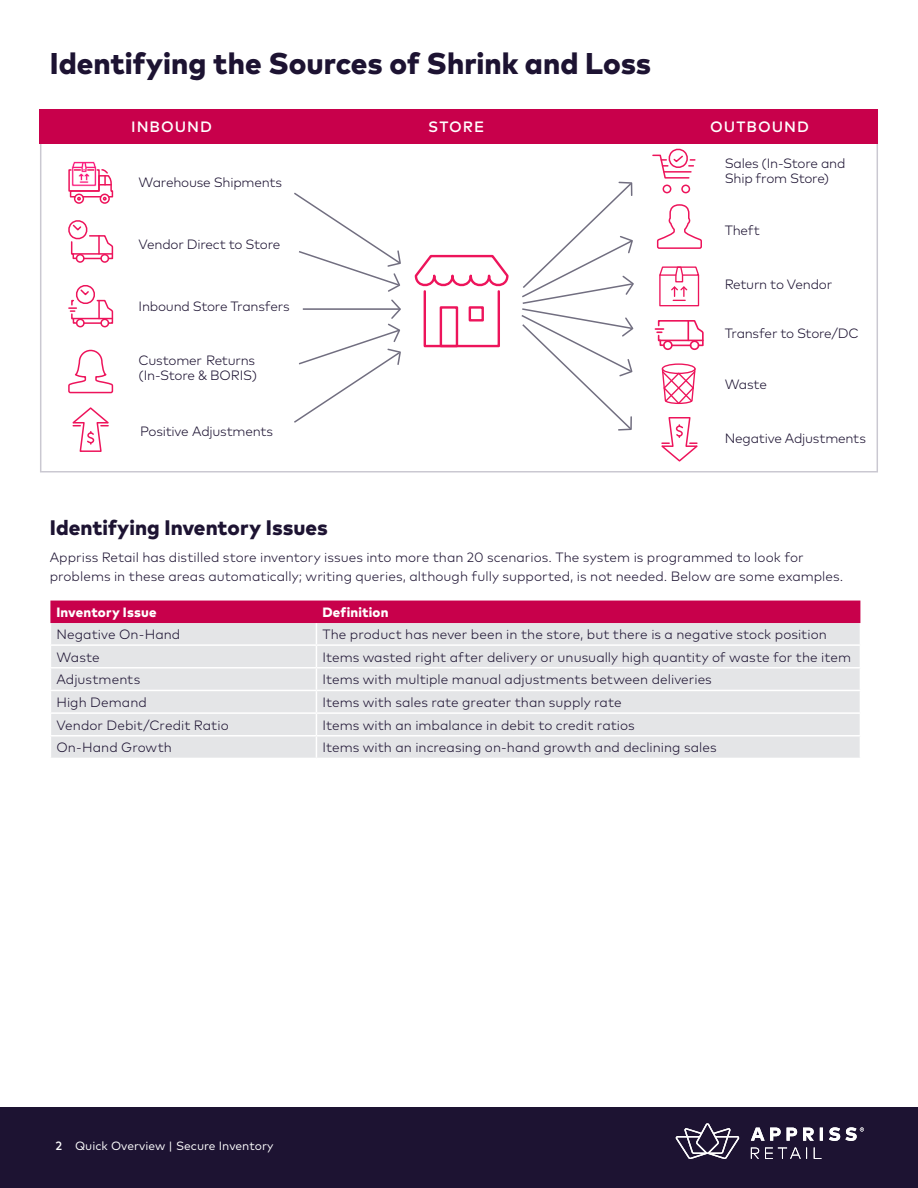
<style>
.page{position:relative;width:918px;height:1188px;background:#fff}
.page>*{position:absolute;margin:0;border:0;box-sizing:border-box;transform-origin:0 0}
.Headline_1{font:800 30px "Mark OT";color:#1d1332}
.Subhead_1{font:800 21px "Mark OT";color:#1d1332}
.Stylistic_Heading{font:500 15px "Mark OT";letter-spacing:.065em;color:#fff}
.Body_1{font:300 13.5px/19.5px "Mark OT";color:#1d1332}
.Body_1-2{font:300 13.5px/15px "Mark OT";letter-spacing:-.02em;color:#1d1332}
.Red_Sidebar_Subhead{font:800 13.5px "Mark OT";letter-spacing:.015em;color:#fff}
.Body_1-3{font:300 13.5px "Mark OT";letter-spacing:-.03em;color:#1d1332}
.t1{font:12px "Mark OT";color:#fff}
.s1{font-weight:500}
</style>
<div class="page">
<div style="left:0;top:1107px;width:918px;height:81px;background:#1d1332"></div>
<svg style="left:751px;top:1127px;width:113px;height:14px"></svg>
<svg style="left:676px;top:1124px;width:63px;height:35px"></svg>
<svg style="left:751px;top:1147px;width:71px;height:12px"></svg>
<svg style="left:50px;top:601px;width:811px;height:157px;background:#e1c6d2"></svg>
<svg style="left:39px;top:109px;width:839px;height:364px"></svg>
<div style="left:100px;top:254px;width:9px;height:9px;border:2px solid #ed145b;border-radius:50%"></div>
<div style="left:76px;top:254px;width:9px;height:9px;border:2px solid #ed145b;border-radius:50%"></div>
<svg style="left:68px;top:220px;width:45px;height:40px"></svg>
<div style="left:100px;top:319px;width:9px;height:8px;border:2px solid #ed145b;border-radius:50%"></div>
<div style="left:76px;top:319px;width:9px;height:8px;border:2px solid #ed145b;border-radius:50%"></div>
<svg style="left:69px;top:285px;width:44px;height:40px"></svg>
<svg style="left:68px;top:350px;width:45px;height:43px"></svg>
<svg style="left:72px;top:407px;width:37px;height:45px"></svg>
<svg style="left:661px;top:417px;width:37px;height:45px"></svg>
<div style="left:690px;top:340px;width:9px;height:10px;border:2px solid #ed145b;border-radius:50%"></div>
<div style="left:663px;top:340px;width:10px;height:10px;border:2px solid #ed145b;border-radius:50%"></div>
<svg style="left:655px;top:320px;width:49px;height:27px"></svg>
<div style="left:662px;top:363px;width:34px;height:11px;border:1px solid #ed145b;border-radius:50%"></div>
<svg style="left:662px;top:367px;width:34px;height:37px"></svg>
<div style="left:100px;top:194px;width:10px;height:10px;border:2px solid #ed145b;border-radius:50%"></div>
<div style="left:74px;top:194px;width:10px;height:10px;border:2px solid #ed145b;border-radius:50%"></div>
<svg style="left:69px;top:161px;width:44px;height:40px"></svg>
<svg style="left:520px;top:181px;width:115px;height:250px"></svg>
<svg style="left:292px;top:191px;width:110px;height:233px"></svg>
<svg style="left:657px;top:204px;width:45px;height:45px"></svg>
<div style="left:40px;top:109px;width:838px;height:35px;background:#c8004b"></div>
<div style="left:663px;top:185px;width:8px;height:8px;border:2px solid #ed145b;border-radius:50%"></div>
<div style="left:681px;top:185px;width:9px;height:8px;border:2px solid #ed145b;border-radius:50%"></div>
<svg style="left:652px;top:149px;width:43px;height:30px"></svg>
<svg style="left:415px;top:255px;width:94px;height:33px"></svg>
<div style="left:424px;top:290px;width:76px;height:57px;border:2px solid #ed145b"></div>
<div style="left:440px;top:306px;width:18px;height:41px;border:2px solid #ed145b"></div>
<div style="left:469px;top:306px;width:15px;height:16px;border:2px solid #ed145b"></div>
<div style="left:659px;top:274px;width:40px;height:32px;border:1px solid #ed145b"></div>
<svg style="left:659px;top:266px;width:40px;height:35px"></svg>
<p class="Headline_1" style="left:50px;top:44px;width:603px">Identifying the Sources of Shrink and Loss</p>
<p class="Stylistic_Heading" style="left:131px;top:117px;width:82px">INBOUND</p>
<p class="Stylistic_Heading" style="left:428px;top:117px;width:58px">STORE</p>
<p class="Stylistic_Heading" style="left:710px;top:117px;width:100px">OUTBOUND</p>
<p class="Body_1" style="left:139px;top:173px;width:145px">Warehouse Shipments</p>
<p class="Body_1" style="left:139px;top:235px;width:143px">Vendor Direct to Store</p>
<p class="Body_1-2" style="left:139px;top:299px;width:153px">Inbound Store Transfers</p>
<p class="Body_1-2" style="left:139px;top:353px;width:120px">Customer Returns (In-Store &amp; BORIS)</p>
<p class="Body_1" style="left:140px;top:421px;width:135px">Positive Adjustments</p>
<p class="Body_1-2" style="left:725px;top:156px;width:122px">Sales (In-Store and<br>Ship from Store)</p>
<p class="Body_1" style="left:725px;top:220px;width:37px">Theft</p>
<p class="Body_1-2" style="left:725px;top:277px;width:109px">Return to Vendor</p>
<p class="Body_1-3" style="left:725px;top:326px;width:136px">Transfer to Store/DC</p>
<p class="Body_1" style="left:725px;top:375px;width:44px">Waste</p>
<p class="Body_1" style="left:725px;top:429px;width:143px">Negative Adjustments</p>
<p class="Subhead_1" style="left:50px;top:514px;width:280px">Identifying Inventory Issues</p>
<p class="Body_1" style="left:50px;top:547px;width:795px">Appriss Retail has distilled store inventory issues into more than 20 scenarios. The system is programmed to look for problems in these areas automatically; writing queries, although fully supported, is not needed. Below are some examples.</p>
<p class="Red_Sidebar_Subhead" style="left:56px;top:604px;width:102px">Inventory Issue</p>
<p class="Red_Sidebar_Subhead" style="left:322px;top:604px;width:68px">Definition</p>
<p class="Body_1" style="left:56px;top:625px;width:125px">Negative On-Hand</p>
<p class="Body_1" style="left:322px;top:625px;width:506px">The product has never been in the store, but there is a negative stock position</p>
<p class="Body_1" style="left:56px;top:647px;width:45px">Waste</p>
<p class="Body_1" style="left:322px;top:647px;width:530px">Items wasted right after delivery or unusually high quantity of waste for the item</p>
<p class="Body_1" style="left:56px;top:670px;width:85px">Adjustments</p>
<p class="Body_1" style="left:322px;top:670px;width:391px">Items with multiple manual adjustments between deliveries</p>
<p class="Body_1" style="left:56px;top:693px;width:92px">High Demand</p>
<p class="Body_1" style="left:322px;top:693px;width:301px">Items with sales rate greater than supply rate</p>
<p class="Body_1" style="left:56px;top:715px;width:174px">Vendor Debit/Credit Ratio</p>
<p class="Body_1" style="left:322px;top:715px;width:314px">Items with an imbalance in debit to credit ratios</p>
<p class="Body_1" style="left:56px;top:738px;width:117px">On-Hand Growth</p>
<p class="Body_1" style="left:322px;top:738px;width:396px">Items with an increasing on-hand growth and declining sales</p>
<p class="t1" style="left:55px;top:1138px;width:220px"><span class="s1">2</span> Quick Overview | Secure Inventory</p>
</div>
